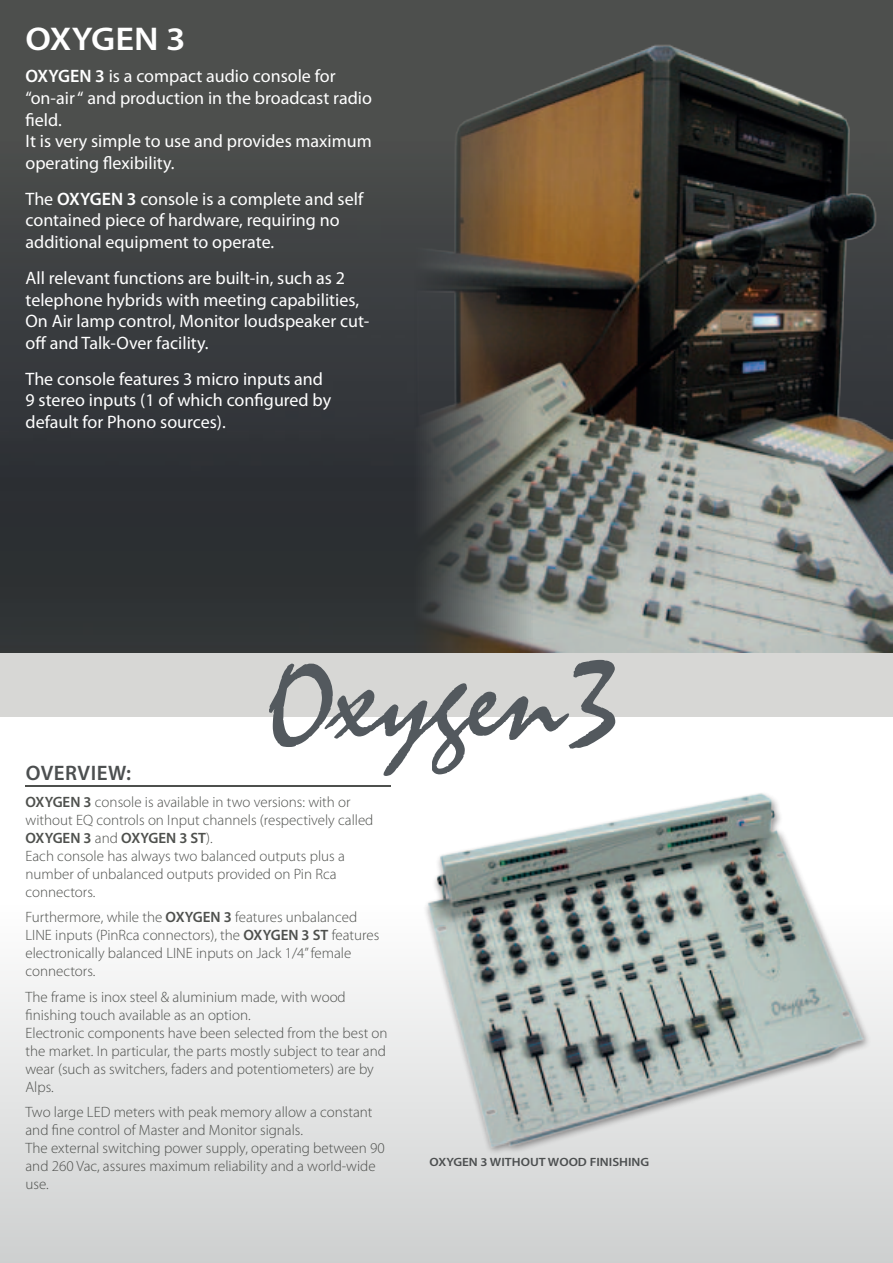
<style>
.page{position:relative;width:893px;height:1263px;background:#fff}
.page>*{position:absolute;margin:0;border:0;box-sizing:border-box;transform-origin:0 0}
.t1{font:120px "Staccato 222 BT";color:#53595e}
.t2{font:600 33px "Myriad Pro";color:#fff;scale:1.1 1}
.t3{font:600 21px "Myriad Pro";letter-spacing:.02em;color:#4c4f50}
.t4{font:18px/21.6px "Myriad Pro";color:#fff}
.t5{font:300 15px/18px "Myriad Pro";color:#4e504d}
.t6{font:600 12px "Myriad Pro";color:#4c4f50;scale:1.1 1}
.s1{font-weight:600}
</style>
<div class="page">
<img style="left:0;top:0;width:893px;height:653px">
<div style="left:0;top:905px;width:893px;height:358px;background:linear-gradient(to bottom,#fefefe,#cecfcf)"></div>
<img style="left:412px;top:38px;width:481px;height:615px">
<div style="left:0;top:653px;width:893px;height:63px;background:#d7d7d5"></div>
<img style="left:422px;top:793px;width:444px;height:364px">
<hr style="left:26px;top:785px;width:365px;height:2px;background:#4e504d">
<h2 class="t2" style="left:26px;top:21px;width:147px">OXYGEN 3</h2>
<p class="t4" style="left:26px;top:66px;width:348px"><span class="s1">OXYGEN 3</span> is a compact audio console for “on-air “ and production in the broadcast radio field.<br>It is very simple to use and provides maximum operating flexibility.</p>
<p class="t4" style="left:26px;top:188px;width:339px">The <span class="s1">OXYGEN 3</span> console is a complete and self contained piece of hardware, requiring no additional equipment to operate.</p>
<p class="t4" style="left:26px;top:268px;width:345px">All relevant functions are built-in, such as 2 telephone hybrids with meeting capabilities, On Air lamp control, Monitor loudspeaker cut&shy;off and Talk-Over facility.</p>
<p class="t4" style="left:26px;top:368px;width:307px">The console features 3 micro inputs and<br>9 stereo inputs (1 of which configured by default for Phono sources).</p>
<h3 class="t3" style="left:26px;top:761px;width:107px">OVERVIEW:</h3>
<h1 class="t1" style="left:266px;top:632px;width:356px">Oxygen3</h1>
<p class="t5" style="left:26px;top:793px;width:349px"><span class="s1">OXYGEN 3</span> console is available in two versions: with or without EQ controls on Input channels (respectively called <span class="s1">OXYGEN 3</span> and <span class="s1">OXYGEN 3 ST</span>).<br>Each console has always two balanced outputs plus a number of unbalanced outputs provided on Pin Rca connectors.</p>
<p class="t5" style="left:26px;top:908px;width:355px">Furthermore, while the <span class="s1">OXYGEN 3</span> features unbalanced LINE inputs (PinRca connectors), the <span class="s1">OXYGEN 3 ST</span> features electronically balanced LINE inputs on Jack 1/4” female connectors.</p>
<p class="t5" style="left:26px;top:988px;width:364px">The frame is inox steel &amp; aluminium made, with wood finishing touch available as an option.<br>Electronic components have been selected from the best on the market. In particular, the parts mostly subject to tear and wear (such as switchers, faders and potentiometers) are by Alps.</p>
<p class="t5" style="left:26px;top:1103px;width:361px">Two large LED meters with peak memory allow a constant and fine control of Master and Monitor signals.<br>The external switching power supply, operating between 90 and 260 Vac, assures maximum reliability and a world-wide use.</p>
<p class="t6" style="left:429px;top:1155px;width:201px">OXYGEN 3 WITHOUT WOOD FINISHING</p>
</div>
